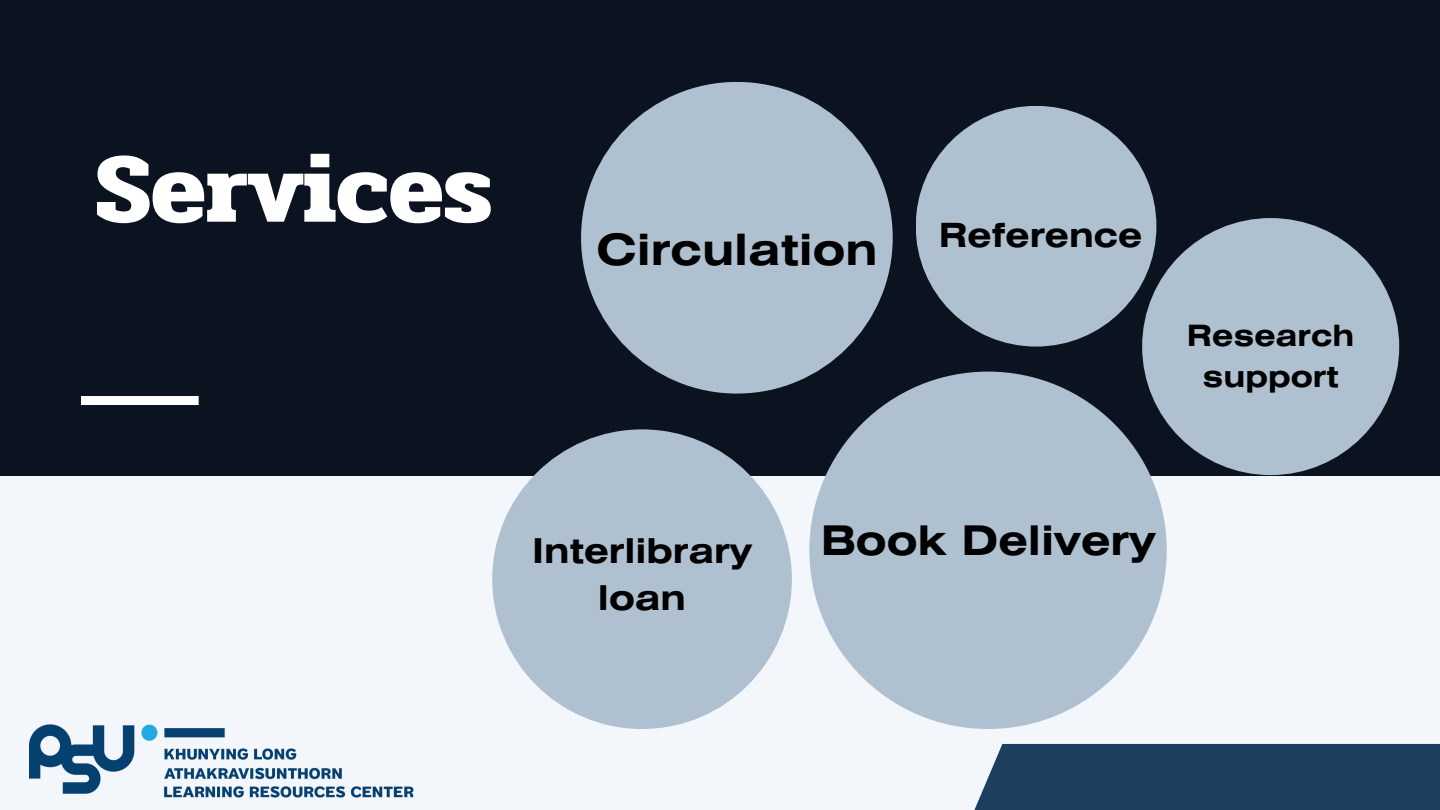
<style>
.page{position:relative;width:1440px;height:810px;background:#f3f6fa}
.page>*{position:absolute;margin:0;border:0;box-sizing:border-box;transform-origin:0 0}
.t1{font:700 100px "Pridi";color:#fff}
.t2{font:700 43.1px "Helios Ext";color:#000}
.t3{font:700 40.8px "Helios Ext";color:#000}
.t4{font:700 34.2px/47px "Helios Ext";color:#000;text-align:center}
.t5{font:700 33.3px "Helios Ext";color:#000}
.t6{font:700 29.3px/40.3px "Helios Ext";color:#000;text-align:center}
</style>
<div class="page">
<div style="left:0;top:0;width:1439px;height:475px;background:#0b1320"></div>
<div style="left:81px;top:396px;width:118px;height:9px;background:#fff"></div>
<div style="left:1142px;top:218px;width:257px;height:257px;background:#afc1d0;border-radius:50%"></div>
<div style="left:974px;top:744px;width:466px;height:66px;background:#1c3f60"></div>
<img style="left:29px;top:724px;width:385px;height:74px">
<div style="left:581px;top:82px;width:312px;height:312px;background:#afc1d0;border-radius:50%"></div>
<div style="left:916px;top:106px;width:240px;height:241px;background:#afc1d0;border-radius:50%"></div>
<div style="left:492px;top:429px;width:300px;height:300px;background:#afc1d0;border-radius:50%"></div>
<div style="left:809px;top:372px;width:358px;height:357px;background:#afc1d0;border-radius:50%"></div>
<h2 class="t1" style="left:95px;top:112px;width:398px">Services</h2>
<h2 class="t2" style="left:596px;top:234px;width:283px">Circulation</h2>
<p class="t5" style="left:939px;top:223px;width:205px">Reference</p>
<p class="t6" style="left:1187px;top:318px;width:169px">Research support</p>
<h3 class="t4" style="left:532px;top:531px;width:221px">Interlibrary loan</h3>
<p class="t3" style="left:821px;top:526px;width:337px">Book Delivery</p>
</div>
